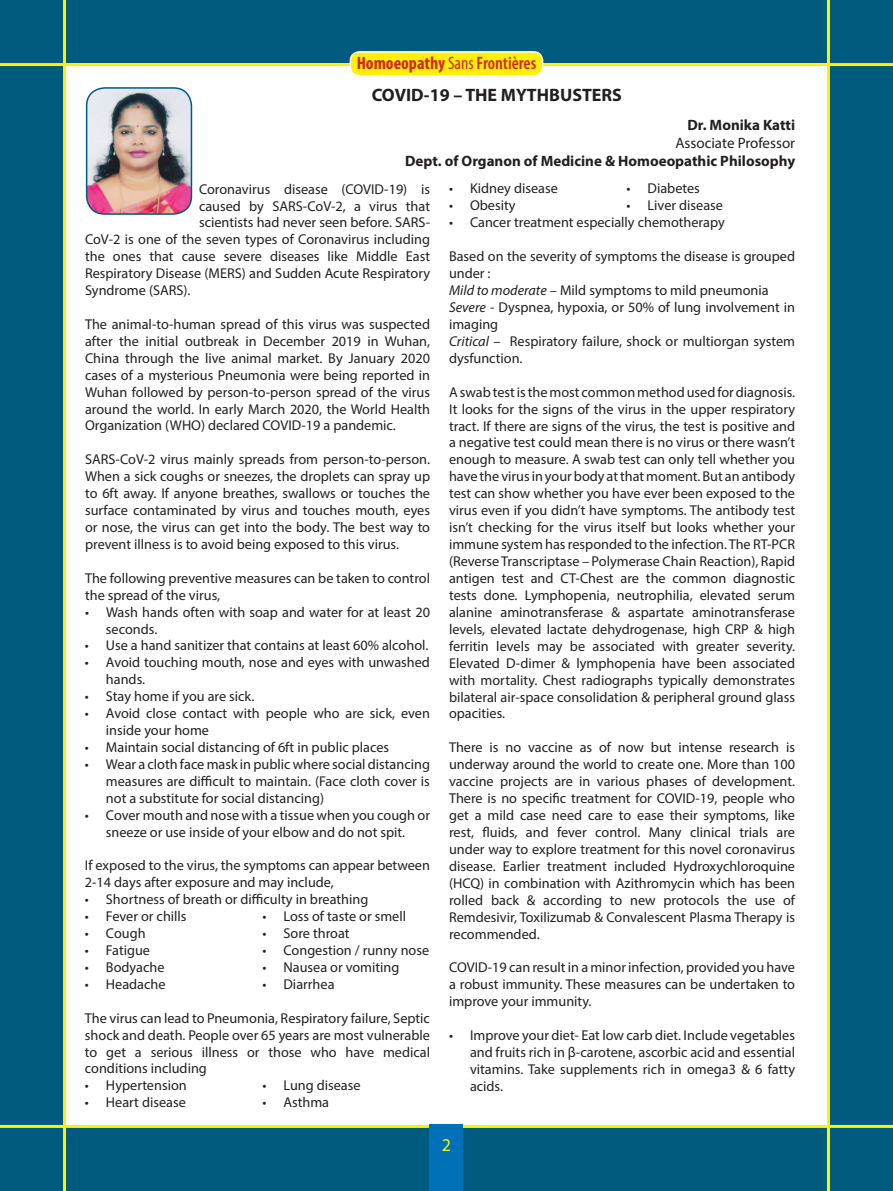
<style>
.page{position:relative;width:893px;height:1191px;background:#005b7f}
.page>*{position:absolute;margin:0;border:0;box-sizing:border-box;transform-origin:0 0}
.t1{font:700 18px/31.7px "Myriad Pro";color:#231f20}
.t2{font:18px "Myriad Pro";color:#fff101}
.t3{font:700 15px "Myriad Pro";color:#231f20}
.t4{font:15px "Myriad Pro";color:#231f20}
.t5{font:14.25px/17px "Myriad Pro";color:#231f20;text-align:justify}
.s1{font-stretch:condensed;color:#d1232a}
.s2{font-weight:400;font-stretch:condensed;color:#d1232a}
.s3{font-weight:600;font-stretch:condensed;color:#d1232a}
.s4{font-style:italic}
</style>
<div class="page">
<div style="left:64px;top:64px;width:765px;height:1063px;background:#fff"></div>
<hr style="left:0;top:63px;width:893px;height:3px;background:#fff101">
<hr style="left:0;top:1125px;width:893px;height:3px;background:#fff101">
<div style="left:430px;top:1124px;width:33px;height:67px;background:#0071b7"></div>
<div style="left:350px;top:52px;width:193px;height:24px;background:#fff101;border-radius:9px"></div>
<div style="left:350px;top:51px;width:193px;height:25px;border:2px solid #fff;border-radius:9px"></div>
<hr style="left:63px;top:0;width:3px;height:1191px;background:#fff101">
<hr style="left:827px;top:0;width:3px;height:1191px;background:#fff101">
<img style="left:87px;top:88px;width:104px;height:126px">
<div style="left:86px;top:87px;width:106px;height:128px;border:2px solid #005b7f;border-radius:18px"></div>
<p class="t1" style="left:372px;top:47px;width:252px;text-indent:-15px"><span class="s1">Homoeopathy</span> <span class="s2">Sans</span> <span class="s3">Frontières<br></span>COVID-19 – THE MYTHBUSTERS</p>
<p class="t3" style="left:687px;top:115px;width:109px">Dr. Monika Katti</p>
<p class="t4" style="left:675px;top:134px;width:121px">Associate Professor</p>
<p class="t3" style="left:405px;top:151px;width:392px">Dept. of Organon of Medicine &amp; Homoeopathic Philosophy</p>
<p class="t5" style="left:199px;top:180px;width:233px">Coronavirus disease (COVID-19) is</p>
<p class="t5" style="left:199px;top:197px;width:233px">caused by SARS-CoV-2, a virus that</p>
<p class="t5" style="left:199px;top:214px;width:233px">scientists had never seen before. SARS-</p>
<p class="t5" style="left:85px;top:231px;width:347px">CoV-2 is one of the seven types of Coronavirus including</p>
<p class="t5" style="left:85px;top:248px;width:346px">the ones that cause severe diseases like Middle East</p>
<p class="t5" style="left:85px;top:265px;width:347px">Respiratory Disease (MERS) and Sudden Acute Respiratory</p>
<p class="t5" style="left:85px;top:282px;width:107px">Syndrome (SARS).</p>
<p class="t5" style="left:85px;top:315px;width:347px">The animal-to-human spread of this virus was suspected after the initial outbreak in December 2019 in Wuhan, China through the live animal market. By January 2020 cases of a mysterious Pneumonia were being reported in Wuhan followed by person-to-person spread of the virus around the world. In early March 2020, the World Health Organization (WHO) declared COVID-19 a pandemic.</p>
<p class="t5" style="left:85px;top:451px;width:347px">SARS-CoV-2 virus mainly spreads from person-to-person.<br>When a sick coughs or sneezes, the droplets can spray up to 6ft away. If anyone breathes, swallows or touches the surface contaminated by virus and touches mouth, eyes or nose, the virus can get into the body. The best way to prevent illness is to avoid being exposed to this virus.</p>
<p class="t5" style="left:85px;top:569px;width:347px">The following preventive measures can be taken to control the spread of the virus,</p>
<p class="t5" style="left:106px;top:603px;width:326px;text-indent:-21px">• Wash hands often with soap and water for at least 20 seconds.</p>
<p class="t5" style="left:85px;top:637px;width:345px">• Use a hand sanitizer that contains at least 60% alcohol.</p>
<p class="t5" style="left:106px;top:654px;width:326px;text-indent:-21px">• Avoid touching mouth, nose and eyes with unwashed hands.</p>
<p class="t5" style="left:85px;top:687px;width:171px">• Stay home if you are sick.</p>
<p class="t5" style="left:106px;top:704px;width:326px;text-indent:-21px">• Avoid close contact with people who are sick, even inside your home</p>
<p class="t5" style="left:85px;top:738px;width:306px">• Maintain social distancing of 6ft in public places</p>
<p class="t5" style="left:106px;top:755px;width:326px;text-indent:-21px">• Wear a cloth face mask in public where social distancing measures are difficult to maintain. (Face cloth cover is not a substitute for social distancing)</p>
<p class="t5" style="left:85px;top:806px;width:347px;text-align:center">• Cover mouth and nose with a tissue when you cough or sneeze or use inside of your elbow and do not spit.</p>
<p class="t5" style="left:85px;top:857px;width:347px">If exposed to the virus, the symptoms can appear between<br>2-14 days after exposure and may include,</p>
<p class="t5" style="left:85px;top:890px;width:285px">• Shortness of breath or difficulty in breathing</p>
<p class="t5" style="left:85px;top:907px;width:103px">• Fever or chills</p>
<p class="t5" style="left:85px;top:924px;width:62px">• Cough</p>
<p class="t5" style="left:85px;top:941px;width:67px">• Fatigue</p>
<p class="t5" style="left:85px;top:958px;width:81px">• Bodyache</p>
<p class="t5" style="left:85px;top:975px;width:82px">• Headache</p>
<p class="t5" style="left:262px;top:907px;width:145px">• Loss of taste or smell</p>
<p class="t5" style="left:262px;top:924px;width:89px">• Sore throat</p>
<p class="t5" style="left:262px;top:941px;width:168px">• Congestion / runny nose</p>
<p class="t5" style="left:262px;top:958px;width:138px">• Nausea or vomiting</p>
<p class="t5" style="left:262px;top:975px;width:74px">• Diarrhea</p>
<p class="t5" style="left:85px;top:1009px;width:347px">The virus can lead to Pneumonia, Respiratory failure, Septic shock and death. People over 65 years are most vulnerable to get a serious illness or those who have medical conditions including</p>
<p class="t5" style="left:85px;top:1077px;width:103px">• Hypertension</p>
<p class="t5" style="left:85px;top:1093px;width:102px">• Heart disease</p>
<p class="t5" style="left:262px;top:1077px;width:100px">• Lung disease</p>
<p class="t5" style="left:262px;top:1093px;width:68px">• Asthma</p>
<p class="t5" style="left:627px;top:180px;width:75px">• Diabetes</p>
<p class="t5" style="left:627px;top:197px;width:98px">• Liver disease</p>
<p class="t5" style="left:449px;top:214px;width:277px">• Cancer treatment especially chemotherapy</p>
<p class="t5" style="left:449px;top:248px;width:348px;text-align:left">Based on the severity of symptoms the disease is grouped under :<br><span class="s4">Mild to moderate</span> – Mild symptoms to mild pneumonia <span class="s4">Severe</span> - Dyspnea, hypoxia, or 50% of lung involvement in imaging<br><span class="s4">Critical</span> – Respiratory failure, shock or multiorgan system dysfunction.</p>
<p class="t5" style="left:449px;top:383px;width:348px">A swab test is the most common method used for diagnosis.<br>It looks for the signs of the virus in the upper respiratory tract. If there are signs of the virus, the test is positive and a negative test could mean there is no virus or there wasn’t enough to measure. A swab test can only tell whether you have the virus in your body at that moment. But an antibody test can show whether you have ever been exposed to the virus even if you didn’t have symptoms. The antibody test isn’t checking for the virus itself but looks whether your immune system has responded to the infection. The RT-PCR (Reverse Transcriptase – Polymerase Chain Reaction), Rapid antigen test and CT-Chest are the common diagnostic tests done. Lymphopenia, neutrophilia, elevated serum alanine aminotransferase &amp; aspartate aminotransferase levels, elevated lactate dehydrogenase, high CRP &amp; high ferritin levels may be associated with greater severity.<br>Elevated D-dimer &amp; lymphopenia have been associated with mortality. Chest radiographs typically demonstrates bilateral air-space consolidation &amp; peripheral ground glass opacities.</p>
<p class="t5" style="left:449px;top:739px;width:348px">There is no vaccine as of now but intense research is underway around the world to create one. More than 100 vaccine projects are in various phases of development.<br>There is no specific treatment for COVID-19, people who get a mild case need care to ease their symptoms, like rest, fluids, and fever control. Many clinical trials are under way to explore treatment for this novel coronavirus disease. Earlier treatment included Hydroxychloroquine (HCQ) in combination with Azithromycin which has been rolled back &amp; according to new protocols the use of Remdesivir, Toxilizumab &amp; Convalescent Plasma Therapy is recommended.</p>
<p class="t5" style="left:449px;top:959px;width:348px">COVID-19 can result in a minor infection, provided you have a robust immunity. These measures can be undertaken to improve your immunity.</p>
<p class="t5" style="left:470px;top:1026px;width:327px;text-indent:-21px">• Improve your diet- Eat low carb diet. Include vegetables and fruits rich in β-carotene, ascorbic acid and essential vitamins. Take supplements rich in omega3 &amp; 6 fatty acids.</p>
<p class="t5" style="left:449px;top:180px;width:110px">• Kidney disease</p>
<p class="t5" style="left:449px;top:197px;width:68px">• Obesity</p>
<p class="t2" style="left:442px;top:1134px;width:11px">2</p>
</div>
